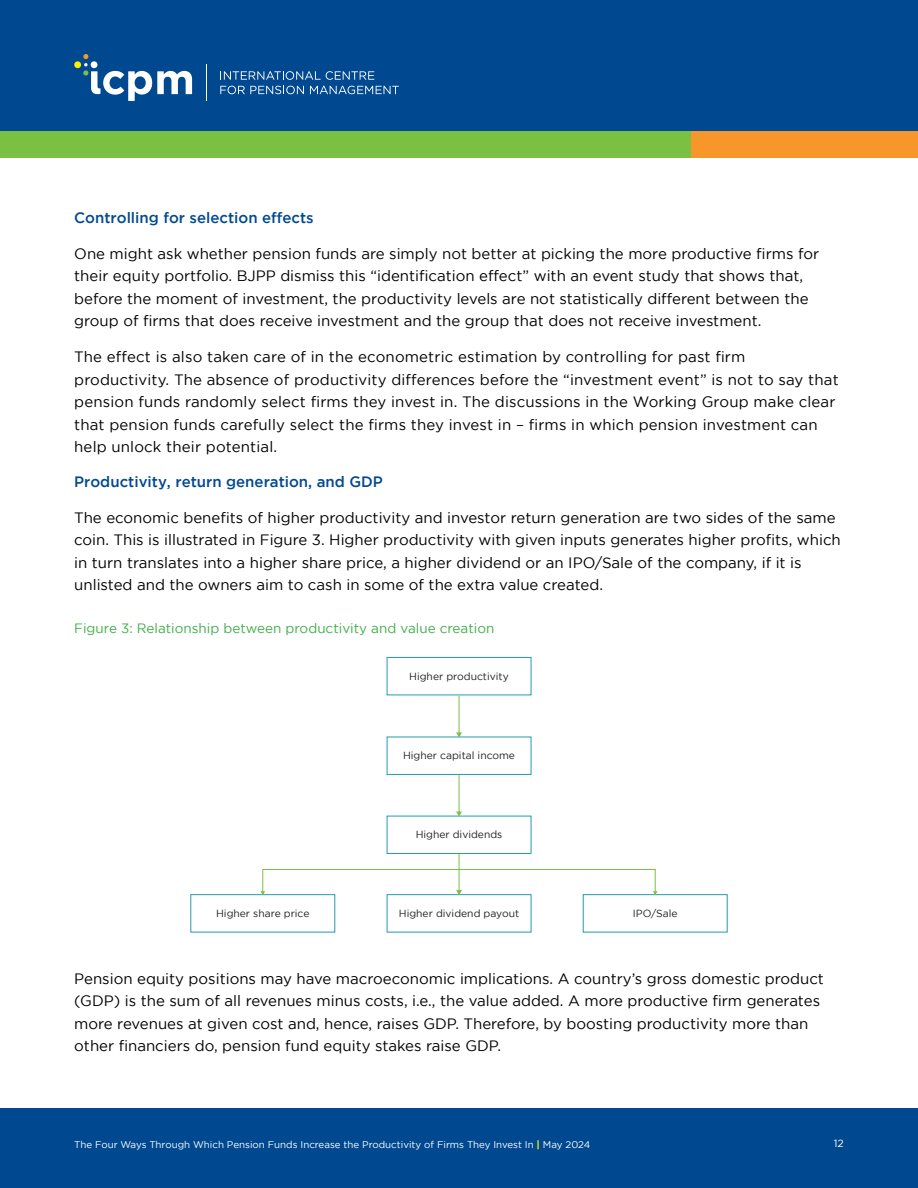
<style>
.page{position:relative;width:918px;height:1188px;background:#fff}
.page>*{position:absolute;margin:0;border:0;box-sizing:border-box;transform-origin:0 0}
.Body{font:15px/22.5px "Gotham";color:#000}
.Title_4{font:500 15px "Gotham";color:#004990}
.Figure{font:13.5px "Gotham";color:#40ae49}
.t1{font:10.5px "Gotham";color:#fff}
.t2{font:10.35px "Gotham";color:#211d1e}
.t3{font:9.75px "Gotham";color:#fff}
.s1{font-weight:700;color:#fff000}
</style>
<div class="page">
<div style="left:0;top:0;width:918px;height:131px;background:#004990"></div>
<svg style="left:220px;top:71px;width:154px;height:9px"></svg>
<svg style="left:220px;top:86px;width:84px;height:8px"></svg>
<svg style="left:310px;top:86px;width:89px;height:8px"></svg>
<hr style="left:206px;top:65px;width:1px;height:36px;background:#fff">
<svg style="left:74px;top:54px;width:118px;height:47px"></svg>
<div style="left:0;top:131px;width:691px;height:27px;background:#7ac143"></div>
<div style="left:691px;top:131px;width:227px;height:27px;background:#f79629"></div>
<div style="left:0;top:1108px;width:918px;height:80px;background:#004990"></div>
<div style="left:387px;top:657px;width:144px;height:38px;border:1px solid #219dab"></div>
<div style="left:387px;top:737px;width:144px;height:38px;border:1px solid #219dab"></div>
<hr style="left:459px;top:696px;width:1px;height:37px;background:#7ac144">
<svg style="left:456px;top:732px;width:6px;height:6px"></svg>
<div style="left:387px;top:816px;width:144px;height:38px;border:1px solid #219dab"></div>
<hr style="left:459px;top:775px;width:1px;height:37px;background:#7ac144">
<svg style="left:456px;top:812px;width:6px;height:5px"></svg>
<div style="left:387px;top:894px;width:144px;height:38px;border:1px solid #219dab"></div>
<hr style="left:459px;top:854px;width:1px;height:37px;background:#7ac144">
<svg style="left:456px;top:890px;width:6px;height:5px"></svg>
<div style="left:583px;top:894px;width:145px;height:38px;border:1px solid #219dab"></div>
<svg style="left:653px;top:870px;width:5px;height:25px"></svg>
<div style="left:190px;top:894px;width:145px;height:38px;border:1px solid #219dab"></div>
<svg style="left:260px;top:870px;width:5px;height:25px"></svg>
<hr style="left:262px;top:869px;width:394px;height:1px;background:#7ac144">
<p class="Title_4" style="left:74px;top:209px;width:241px">Controlling for selection effects</p>
<p class="Body" style="left:74px;top:242px;width:746px">One might ask whether pension funds are simply not better at picking the more productive firms for their equity portfolio. BJPP dismiss this “identification effect” with an event study that shows that, before the moment of investment, the productivity levels are not statistically different between the group of firms that does receive investment and the group that does not receive investment.</p>
<p class="Body" style="left:74px;top:345px;width:766px">The effect is also taken care of in the econometric estimation by controlling for past firm productivity. The absence of productivity differences before the “investment event” is not to say that pension funds randomly select firms they invest in. The discussions in the Working Group make clear that pension funds carefully select the firms they invest in – firms in which pension investment can help unlock their potential.</p>
<p class="Title_4" style="left:74px;top:473px;width:310px">Productivity, return generation, and GDP</p>
<p class="Body" style="left:74px;top:506px;width:768px">The economic benefits of higher productivity and investor return generation are two sides of the same coin. This is illustrated in Figure 3. Higher productivity with given inputs generates higher profits, which in turn translates into a higher share price, a higher dividend or an IPO/Sale of the company, if it is unlisted and the owners aim to cash in some of the extra value created.</p>
<p class="Figure" style="left:74px;top:621px;width:422px">Figure 3: Relationship between productivity and value creation</p>
<p class="t2" style="left:409px;top:670px;width:101px">Higher productivity</p>
<p class="t2" style="left:403px;top:750px;width:113px">Higher capital income</p>
<p class="t2" style="left:416px;top:829px;width:88px">Higher dividends</p>
<p class="t2" style="left:216px;top:907px;width:95px">Higher share price</p>
<p class="t2" style="left:399px;top:907px;width:122px">Higher dividend payout</p>
<p class="t2" style="left:633px;top:907px;width:46px">IPO/Sale</p>
<p class="Body" style="left:74px;top:967px;width:751px">Pension equity positions may have macroeconomic implications. A country’s gross domestic product (GDP) is the sum of all revenues minus costs, i.e., the value added. A more productive firm generates more revenues at given cost and, hence, raises GDP. Therefore, by boosting productivity more than other financiers do, pension fund equity stakes raise GDP.</p>
<p class="t3" style="left:74px;top:1139px;width:518px">The Four Ways Through Which Pension Funds Increase the Productivity of Firms They Invest In <span class="s1">|</span> May 2024</p>
<p class="t1" style="left:834px;top:1138px;width:12px">12</p>
</div>
